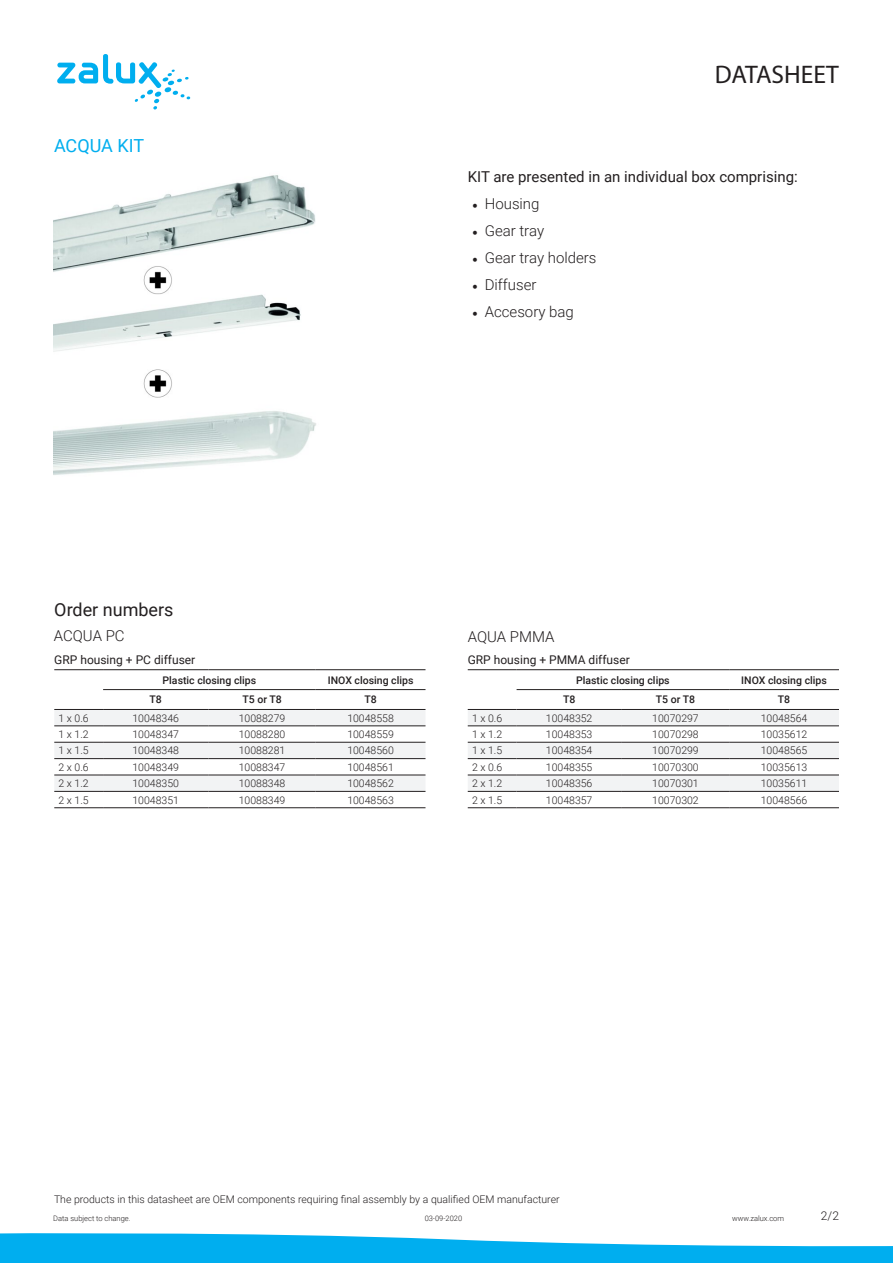
<style>
.page{position:relative;width:893px;height:1263px;background:#fff}
.page>*{position:absolute;margin:0;border:0;box-sizing:border-box;transform-origin:0 0}
.t1{font:25.5px "Myriad Pro";color:#231f20}
.t2{font:18px "Roboto";color:#231f20}
.t3{font:18px "Roboto";letter-spacing:-.005em;color:#00aeef}
.t4{font:300 15px "Roboto";color:#231f20}
.t5{font:15px "Roboto";color:#231f20}
.t6{font:12px "Roboto";color:#231f20}
.t7{font:300 12px "Roboto";color:#231f20}
.t8{font:300 10.5px "Roboto";color:#231f20}
.t9{font:500 10.5px "Roboto";color:#231f20}
.t10{font:300 7.5px "Roboto";color:#231f20}
.s1{font-family:"Minion Pro";font-weight:400}
</style>
<div class="page">
<svg style="left:57px;top:54px;width:133px;height:55px"></svg>
<svg style="left:0;top:1233px;width:893px;height:30px"></svg>
<svg style="left:54px;top:710px;width:371px;height:81px"></svg>
<hr style="left:103px;top:689px;width:105px;height:1px;background:#231f20">
<hr style="left:208px;top:689px;width:108px;height:1px;background:#231f20">
<hr style="left:316px;top:689px;width:109px;height:1px;background:#231f20">
<hr style="left:54px;top:709px;width:49px;height:1px;background:#231f20">
<hr style="left:103px;top:709px;width:105px;height:1px;background:#231f20">
<hr style="left:208px;top:709px;width:108px;height:1px;background:#231f20">
<hr style="left:316px;top:709px;width:109px;height:1px;background:#231f20">
<hr style="left:54px;top:726px;width:49px;height:1px;background:#231f20">
<hr style="left:103px;top:726px;width:105px;height:1px;background:#231f20">
<hr style="left:208px;top:726px;width:108px;height:1px;background:#231f20">
<hr style="left:316px;top:726px;width:109px;height:1px;background:#231f20">
<hr style="left:54px;top:742px;width:49px;height:1px;background:#231f20">
<hr style="left:103px;top:742px;width:105px;height:1px;background:#231f20">
<hr style="left:208px;top:742px;width:108px;height:1px;background:#231f20">
<hr style="left:316px;top:742px;width:109px;height:1px;background:#231f20">
<hr style="left:54px;top:758px;width:49px;height:1px;background:#231f20">
<hr style="left:103px;top:758px;width:105px;height:1px;background:#231f20">
<hr style="left:208px;top:758px;width:108px;height:1px;background:#231f20">
<hr style="left:316px;top:758px;width:109px;height:1px;background:#231f20">
<hr style="left:54px;top:775px;width:49px;height:1px;background:#231f20">
<hr style="left:103px;top:775px;width:105px;height:1px;background:#231f20">
<hr style="left:208px;top:775px;width:108px;height:1px;background:#231f20">
<hr style="left:316px;top:775px;width:109px;height:1px;background:#231f20">
<hr style="left:54px;top:669px;width:49px;height:1px;background:#231f20">
<hr style="left:103px;top:669px;width:105px;height:1px;background:#231f20">
<hr style="left:208px;top:669px;width:108px;height:1px;background:#231f20">
<hr style="left:316px;top:669px;width:109px;height:1px;background:#231f20">
<hr style="left:54px;top:791px;width:49px;height:1px;background:#231f20">
<hr style="left:103px;top:791px;width:105px;height:1px;background:#231f20">
<hr style="left:208px;top:791px;width:108px;height:1px;background:#231f20">
<hr style="left:316px;top:791px;width:109px;height:1px;background:#231f20">
<hr style="left:54px;top:807px;width:49px;height:1px;background:#231f20">
<hr style="left:103px;top:807px;width:105px;height:1px;background:#231f20">
<hr style="left:208px;top:807px;width:108px;height:1px;background:#231f20">
<hr style="left:316px;top:807px;width:109px;height:1px;background:#231f20">
<img style="left:53px;top:175px;width:263px;height:300px">
<svg style="left:468px;top:710px;width:371px;height:81px"></svg>
<hr style="left:517px;top:689px;width:105px;height:1px;background:#231f20">
<hr style="left:622px;top:689px;width:107px;height:1px;background:#231f20">
<hr style="left:729px;top:689px;width:110px;height:1px;background:#231f20">
<hr style="left:468px;top:709px;width:49px;height:1px;background:#231f20">
<hr style="left:517px;top:709px;width:105px;height:1px;background:#231f20">
<hr style="left:622px;top:709px;width:107px;height:1px;background:#231f20">
<hr style="left:729px;top:709px;width:110px;height:1px;background:#231f20">
<hr style="left:468px;top:726px;width:49px;height:1px;background:#231f20">
<hr style="left:517px;top:726px;width:105px;height:1px;background:#231f20">
<hr style="left:622px;top:726px;width:107px;height:1px;background:#231f20">
<hr style="left:729px;top:726px;width:110px;height:1px;background:#231f20">
<hr style="left:468px;top:742px;width:49px;height:1px;background:#231f20">
<hr style="left:517px;top:742px;width:105px;height:1px;background:#231f20">
<hr style="left:622px;top:742px;width:107px;height:1px;background:#231f20">
<hr style="left:729px;top:742px;width:110px;height:1px;background:#231f20">
<hr style="left:468px;top:758px;width:49px;height:1px;background:#231f20">
<hr style="left:517px;top:758px;width:105px;height:1px;background:#231f20">
<hr style="left:622px;top:758px;width:107px;height:1px;background:#231f20">
<hr style="left:729px;top:758px;width:110px;height:1px;background:#231f20">
<hr style="left:468px;top:775px;width:49px;height:1px;background:#231f20">
<hr style="left:517px;top:775px;width:105px;height:1px;background:#231f20">
<hr style="left:622px;top:775px;width:107px;height:1px;background:#231f20">
<hr style="left:729px;top:775px;width:110px;height:1px;background:#231f20">
<hr style="left:468px;top:669px;width:49px;height:1px;background:#231f20">
<hr style="left:517px;top:669px;width:105px;height:1px;background:#231f20">
<hr style="left:622px;top:669px;width:107px;height:1px;background:#231f20">
<hr style="left:729px;top:669px;width:110px;height:1px;background:#231f20">
<hr style="left:468px;top:791px;width:49px;height:1px;background:#231f20">
<hr style="left:517px;top:791px;width:105px;height:1px;background:#231f20">
<hr style="left:622px;top:791px;width:107px;height:1px;background:#231f20">
<hr style="left:729px;top:791px;width:110px;height:1px;background:#231f20">
<hr style="left:468px;top:807px;width:49px;height:1px;background:#231f20">
<hr style="left:517px;top:807px;width:105px;height:1px;background:#231f20">
<hr style="left:622px;top:807px;width:107px;height:1px;background:#231f20">
<hr style="left:729px;top:807px;width:110px;height:1px;background:#231f20">
<p class="t3" style="left:54px;top:133px;width:92px">ACQUA KIT</p>
<p class="t2" style="left:54px;top:597px;width:121px">Order numbers</p>
<h1 class="t1" style="left:715px;top:59px;width:126px">DATASHEET</h1>
<p class="t5" style="left:468px;top:167px;width:331px">KIT are presented in an individual box comprising:</p>
<p class="t4" style="left:472px;top:194px;width:69px"><span class="s1">•</span> Housing</p>
<p class="t4" style="left:472px;top:221px;width:74px"><span class="s1">•</span> Gear tray</p>
<p class="t4" style="left:472px;top:248px;width:126px"><span class="s1">•</span> Gear tray holders</p>
<p class="t4" style="left:472px;top:275px;width:66px"><span class="s1">•</span> Diffuser</p>
<p class="t4" style="left:472px;top:302px;width:103px"><span class="s1">•</span> Accesory bag</p>
<p class="t4" style="left:54px;top:625px;width:72px">ACQUA PC</p>
<p class="t4" style="left:468px;top:626px;width:88px">AQUA PMMA</p>
<p class="t6" style="left:468px;top:651px;width:164px">GRP housing + PMMA diffuser</p>
<p class="t6" style="left:54px;top:651px;width:142px">GRP housing + PC diffuser</p>
<p class="t9" style="left:163px;top:672px;width:95px">Plastic closing clips</p>
<p class="t9" style="left:328px;top:672px;width:87px">INOX closing clips</p>
<p class="t9" style="left:576px;top:672px;width:95px">Plastic closing clips</p>
<p class="t9" style="left:741px;top:672px;width:87px">INOX closing clips</p>
<p class="t9" style="left:150px;top:692px;width:14px">T8</p>
<p class="t9" style="left:242px;top:692px;width:41px">T5 or T8</p>
<p class="t9" style="left:364px;top:692px;width:14px">T8</p>
<p class="t9" style="left:563px;top:692px;width:14px">T8</p>
<p class="t9" style="left:656px;top:692px;width:41px">T5 or T8</p>
<p class="t9" style="left:778px;top:692px;width:14px">T8</p>
<p class="t8" style="left:59px;top:710px;width:32px">1 x 0.6</p>
<p class="t8" style="left:132px;top:710px;width:48px">10048346</p>
<p class="t8" style="left:239px;top:710px;width:48px">10088279</p>
<p class="t8" style="left:347px;top:710px;width:48px">10048558</p>
<p class="t8" style="left:59px;top:727px;width:32px">1 x 1.2</p>
<p class="t8" style="left:132px;top:727px;width:48px">10048347</p>
<p class="t8" style="left:239px;top:727px;width:48px">10088280</p>
<p class="t8" style="left:347px;top:727px;width:48px">10048559</p>
<p class="t8" style="left:59px;top:743px;width:32px">1 x 1.5</p>
<p class="t8" style="left:132px;top:743px;width:48px">10048348</p>
<p class="t8" style="left:239px;top:743px;width:48px">10088281</p>
<p class="t8" style="left:347px;top:743px;width:48px">10048560</p>
<p class="t8" style="left:59px;top:760px;width:32px">2 x 0.6</p>
<p class="t8" style="left:132px;top:760px;width:48px">10048349</p>
<p class="t8" style="left:239px;top:760px;width:48px">10088347</p>
<p class="t8" style="left:347px;top:760px;width:48px">10048561</p>
<p class="t8" style="left:59px;top:776px;width:32px">2 x 1.2</p>
<p class="t8" style="left:132px;top:776px;width:48px">10048350</p>
<p class="t8" style="left:239px;top:776px;width:48px">10088348</p>
<p class="t8" style="left:347px;top:776px;width:48px">10048562</p>
<p class="t8" style="left:59px;top:792px;width:32px">2 x 1.5</p>
<p class="t8" style="left:132px;top:792px;width:48px">10048351</p>
<p class="t8" style="left:239px;top:792px;width:48px">10088349</p>
<p class="t8" style="left:347px;top:792px;width:48px">10048563</p>
<p class="t8" style="left:472px;top:710px;width:32px">1 x 0.6</p>
<p class="t8" style="left:546px;top:710px;width:48px">10048352</p>
<p class="t8" style="left:652px;top:710px;width:48px">10070297</p>
<p class="t8" style="left:761px;top:710px;width:48px">10048564</p>
<p class="t8" style="left:472px;top:727px;width:32px">1 x 1.2</p>
<p class="t8" style="left:546px;top:727px;width:48px">10048353</p>
<p class="t8" style="left:652px;top:727px;width:48px">10070298</p>
<p class="t8" style="left:761px;top:727px;width:48px">10035612</p>
<p class="t8" style="left:472px;top:743px;width:32px">1 x 1.5</p>
<p class="t8" style="left:546px;top:743px;width:48px">10048354</p>
<p class="t8" style="left:652px;top:743px;width:48px">10070299</p>
<p class="t8" style="left:761px;top:743px;width:48px">10048565</p>
<p class="t8" style="left:472px;top:760px;width:32px">2 x 0.6</p>
<p class="t8" style="left:546px;top:760px;width:48px">10048355</p>
<p class="t8" style="left:652px;top:760px;width:48px">10070300</p>
<p class="t8" style="left:761px;top:760px;width:48px">10035613</p>
<p class="t8" style="left:472px;top:776px;width:32px">2 x 1.2</p>
<p class="t8" style="left:546px;top:776px;width:48px">10048356</p>
<p class="t8" style="left:652px;top:776px;width:48px">10070301</p>
<p class="t8" style="left:761px;top:776px;width:48px">10035611</p>
<p class="t8" style="left:472px;top:792px;width:32px">2 x 1.5</p>
<p class="t8" style="left:546px;top:792px;width:48px">10048357</p>
<p class="t8" style="left:652px;top:792px;width:48px">10070302</p>
<p class="t8" style="left:761px;top:792px;width:48px">10048566</p>
<p class="t8" style="left:54px;top:1192px;width:507px">The products in this datasheet are OEM components requiring final assembly by a qualified OEM manufacturer</p>
<p class="t10" style="left:53px;top:1212px;width:79px">Data subject to change.</p>
<p class="t10" style="left:425px;top:1212px;width:39px">03-09-2020</p>
<p class="t10" style="left:732px;top:1212px;width:53px">www.zalux.com</p>
<p class="t7" style="left:821px;top:1207px;width:20px">2/2</p>
</div>
